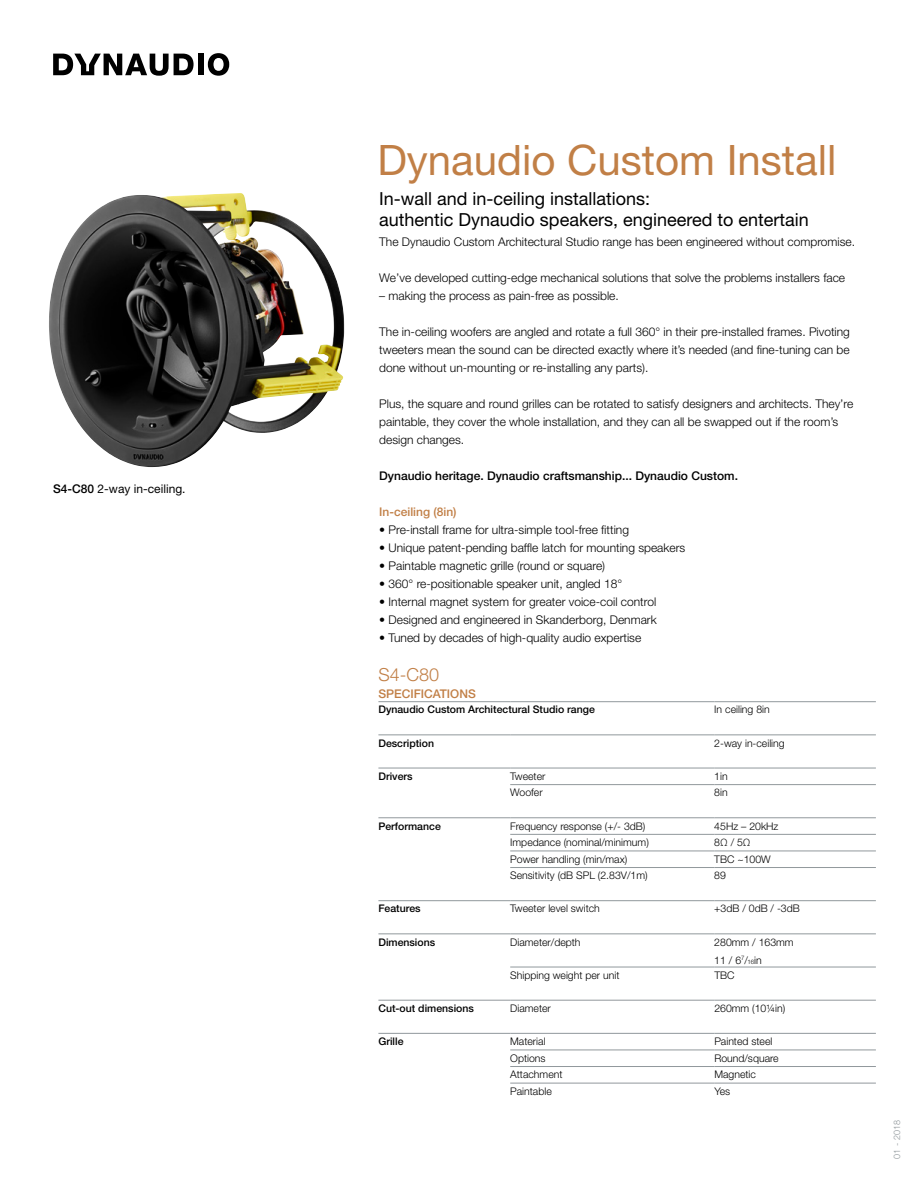
<style>
.page{position:relative;width:918px;height:1188px;background:#fff}
.page>*{position:absolute;margin:0;border:0;box-sizing:border-box;transform-origin:0 0}
.t1{font:42px "Helvetica Neue LT Std";color:#c17f46}
.t2{font:18px/21px "Helvetica Neue LT Std";color:#000}
.t3{font:300 18px "Helvetica Neue LT Std";color:#c17f46}
.t4{font:300 12px/18px "Helvetica Neue LT Std";color:#000;text-align:justify}
.t5{font:500 12px "Helvetica Neue LT Std";color:#000}
.t6{font:500 12px "Helvetica Neue LT Std";color:#c17f46}
.t7{font:12px "Helvetica Neue LT Std";color:#000}
.t8{font:300 10.5px/18px "Helvetica Neue LT Std";color:#000}
.t9{font:500 10.5px "Helvetica Neue LT Std";color:#000}
.t10{font:300 9px "Helvetica Neue LT Std";color:#91989c}
.s1{font-weight:500}
.s2{font-size:6.15px}
</style>
<div class="page">
<img style="left:49px;top:193px;width:295px;height:274px">
<hr style="left:378px;top:701px;width:132px;height:1px;background:#91989c">
<hr style="left:510px;top:701px;width:204px;height:1px;background:#91989c">
<hr style="left:714px;top:701px;width:162px;height:1px;background:#91989c">
<hr style="left:378px;top:735px;width:132px;height:1px;background:#91989c">
<hr style="left:510px;top:735px;width:204px;height:1px;background:#91989c">
<hr style="left:714px;top:735px;width:162px;height:1px;background:#91989c">
<hr style="left:378px;top:768px;width:132px;height:1px;background:#91989c">
<hr style="left:510px;top:768px;width:204px;height:1px;background:#91989c">
<hr style="left:714px;top:768px;width:162px;height:1px;background:#91989c">
<hr style="left:510px;top:784px;width:204px;height:1px;background:#91989c">
<hr style="left:714px;top:784px;width:162px;height:1px;background:#91989c">
<hr style="left:378px;top:817px;width:132px;height:1px;background:#91989c">
<hr style="left:510px;top:817px;width:204px;height:1px;background:#91989c">
<hr style="left:714px;top:817px;width:162px;height:1px;background:#91989c">
<hr style="left:510px;top:834px;width:204px;height:1px;background:#91989c">
<hr style="left:714px;top:834px;width:162px;height:1px;background:#91989c">
<hr style="left:510px;top:851px;width:204px;height:1px;background:#91989c">
<hr style="left:714px;top:851px;width:162px;height:1px;background:#91989c">
<hr style="left:510px;top:867px;width:204px;height:1px;background:#91989c">
<hr style="left:714px;top:867px;width:162px;height:1px;background:#91989c">
<hr style="left:378px;top:900px;width:132px;height:1px;background:#91989c">
<hr style="left:510px;top:900px;width:204px;height:1px;background:#91989c">
<hr style="left:714px;top:900px;width:162px;height:1px;background:#91989c">
<hr style="left:378px;top:934px;width:132px;height:1px;background:#91989c">
<hr style="left:510px;top:934px;width:204px;height:1px;background:#91989c">
<hr style="left:714px;top:934px;width:162px;height:1px;background:#91989c">
<hr style="left:510px;top:967px;width:204px;height:1px;background:#91989c">
<hr style="left:714px;top:967px;width:162px;height:1px;background:#91989c">
<hr style="left:378px;top:1000px;width:132px;height:1px;background:#91989c">
<hr style="left:510px;top:1000px;width:204px;height:1px;background:#91989c">
<hr style="left:714px;top:1000px;width:162px;height:1px;background:#91989c">
<hr style="left:378px;top:1033px;width:132px;height:1px;background:#91989c">
<hr style="left:510px;top:1033px;width:204px;height:1px;background:#91989c">
<hr style="left:714px;top:1033px;width:162px;height:1px;background:#91989c">
<hr style="left:510px;top:1050px;width:204px;height:1px;background:#91989c">
<hr style="left:714px;top:1050px;width:162px;height:1px;background:#91989c">
<hr style="left:510px;top:1066px;width:204px;height:1px;background:#91989c">
<hr style="left:714px;top:1066px;width:162px;height:1px;background:#91989c">
<hr style="left:510px;top:1083px;width:204px;height:1px;background:#91989c">
<hr style="left:714px;top:1083px;width:162px;height:1px;background:#91989c">
<svg style="left:53px;top:54px;width:141px;height:22px"></svg>
<div style="left:198px;top:54px;width:6px;height:21px;background:#000"></div>
<svg style="left:208px;top:53px;width:21px;height:23px"></svg>
<p class="t7" style="left:53px;top:482px;width:134px"><span class="s1">S4-C80</span> 2-way in-ceiling.</p>
<h1 class="t1" style="left:377px;top:135px;width:461px">Dynaudio Custom Install</h1>
<h2 class="t2" style="left:379px;top:188px;width:431px">In-wall and in-ceiling installations:<br>authentic Dynaudio speakers, engineered to entertain</h2>
<p class="t4" style="left:379px;top:232px;width:477px">The Dynaudio Custom Architectural Studio range has been engineered without compromise.</p>
<p class="t4" style="left:379px;top:268px;width:467px">We’ve developed cutting-edge mechanical solutions that solve the problems installers face</p>
<p class="t4" style="left:379px;top:286px;width:241px">– making the process as pain-free as possible.</p>
<p class="t4" style="left:379px;top:322px;width:472px">The in-ceiling woofers are angled and rotate a full 360° in their pre-installed frames. Pivoting tweeters mean the sound can be directed exactly where it’s needed (and fine-tuning can be done without un-mounting or re-installing any parts).</p>
<p class="t4" style="left:379px;top:394px;width:476px;text-align:left">Plus, the square and round grilles can be rotated to satisfy designers and architects. They’re paintable, they cover the whole installation, and they can all be swapped out if the room’s design changes.</p>
<p class="t5" style="left:379px;top:468px;width:360px">Dynaudio heritage. Dynaudio craftsmanship... Dynaudio Custom.</p>
<p class="t6" style="left:379px;top:504px;width:79px">In-ceiling (8in)</p>
<p class="t4" style="left:379px;top:520px;width:251px">• Pre-install frame for ultra-simple tool-free fitting</p>
<p class="t4" style="left:379px;top:538px;width:308px">• Unique patent-pending baffle latch for mounting speakers</p>
<p class="t4" style="left:379px;top:556px;width:227px">• Paintable magnetic grille (round or square)</p>
<p class="t4" style="left:379px;top:574px;width:245px">• 360° re-positionable speaker unit, angled 18°</p>
<p class="t4" style="left:379px;top:592px;width:278px">• Internal magnet system for greater voice-coil control</p>
<p class="t4" style="left:379px;top:610px;width:279px">• Designed and engineered in Skanderborg, Denmark</p>
<p class="t4" style="left:379px;top:628px;width:264px">• Tuned by decades of high-quality audio expertise</p>
<h2 class="t3" style="left:378px;top:663px;width:62px">S4-C80</h2>
<p class="t6" style="left:378px;top:686px;width:99px">SPECIFICATIONS</p>
<p class="t9" style="left:378px;top:703px;width:218px">Dynaudio Custom Architectural Studio range</p>
<p class="t8" style="left:714px;top:700px;width:57px">In ceiling 8in</p>
<p class="t9" style="left:378px;top:737px;width:57px">Description</p>
<p class="t8" style="left:714px;top:734px;width:72px">2-way in-ceiling</p>
<p class="t9" style="left:378px;top:770px;width:36px">Drivers</p>
<p class="t8" style="left:510px;top:767px;width:37px">Tweeter</p>
<p class="t8" style="left:714px;top:767px;width:15px">1in</p>
<p class="t8" style="left:510px;top:783px;width:34px">Woofer</p>
<p class="t8" style="left:714px;top:783px;width:15px">8in</p>
<p class="t9" style="left:378px;top:820px;width:64px">Performance</p>
<p class="t8" style="left:510px;top:817px;width:137px">Frequency response (+/- 3dB)</p>
<p class="t8" style="left:714px;top:817px;width:66px">45Hz – 20kHz</p>
<p class="t8" style="left:510px;top:833px;width:140px">Impedance (nominal/minimum)</p>
<p class="t8" style="left:714px;top:833px;width:38px">8Ω / 5Ω</p>
<p class="t8" style="left:510px;top:850px;width:119px">Power handling (min/max)</p>
<p class="t8" style="left:714px;top:850px;width:58px">TBC ~100W</p>
<p class="t8" style="left:510px;top:866px;width:139px">Sensitivity (dB SPL (2.83V/1m)</p>
<p class="t8" style="left:714px;top:866px;width:13px">89</p>
<p class="t9" style="left:378px;top:902px;width:44px">Features</p>
<p class="t8" style="left:510px;top:899px;width:91px">Tweeter level switch</p>
<p class="t8" style="left:714px;top:899px;width:87px">+3dB / 0dB / -3dB</p>
<p class="t9" style="left:378px;top:936px;width:58px">Dimensions</p>
<p class="t8" style="left:510px;top:933px;width:72px">Diameter/depth</p>
<p class="t8" style="left:714px;top:933px;width:81px">280mm / 163mm<br>11 / 6<sup>7</sup>/<span class="s2">16</span>in</p>
<p class="t8" style="left:510px;top:966px;width:111px">Shipping weight per unit</p>
<p class="t8" style="left:714px;top:966px;width:22px">TBC</p>
<p class="t9" style="left:378px;top:1002px;width:97px">Cut-out dimensions</p>
<p class="t8" style="left:510px;top:999px;width:42px">Diameter</p>
<p class="t8" style="left:714px;top:999px;width:73px">260mm (10¼in)</p>
<p class="t9" style="left:378px;top:1035px;width:27px">Grille</p>
<p class="t8" style="left:510px;top:1032px;width:37px">Material</p>
<p class="t8" style="left:714px;top:1032px;width:60px">Painted steel</p>
<p class="t8" style="left:510px;top:1049px;width:37px">Options</p>
<p class="t8" style="left:714px;top:1049px;width:66px">Round/square</p>
<p class="t8" style="left:510px;top:1065px;width:54px">Attachment</p>
<p class="t8" style="left:714px;top:1065px;width:43px">Magnetic</p>
<p class="t8" style="left:510px;top:1082px;width:43px">Paintable</p>
<p class="t8" style="left:714px;top:1082px;width:17px">Yes</p>
<p class="t10" style="left:891px;top:1159px;width:40px;rotate:-90deg">01 - 2018</p>
</div>
